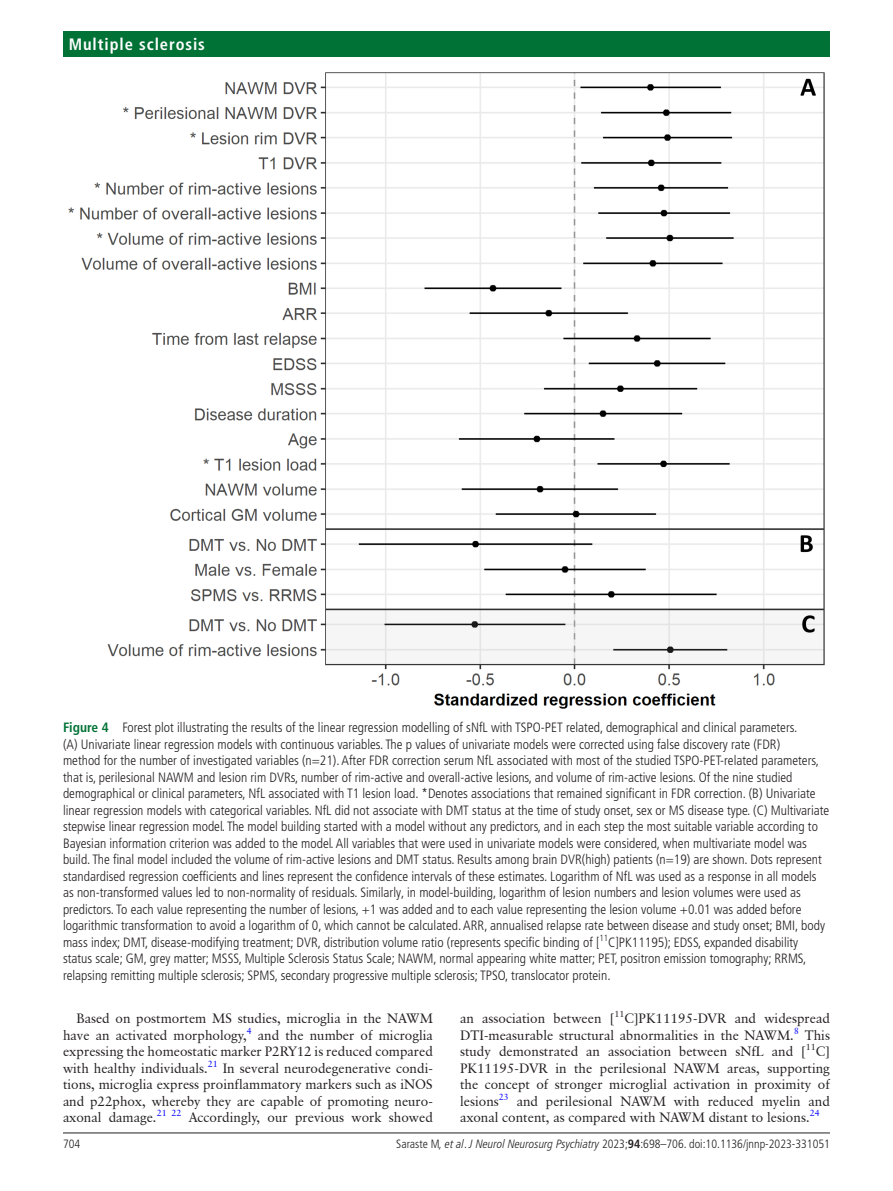
<style>
.page{position:relative;width:893px;height:1191px;background:#fff}
.page>*{position:absolute;margin:0;border:0;box-sizing:border-box;transform-origin:0 0}
.t1{font:700 condensed 16.5px "Frutiger LT Pro";letter-spacing:.055em;color:#fff}
.t2{font:300 condensed 13.5px/16.5px "Frutiger LT Pro";color:#231f20}
.t3{font:13.5px/16.5px "Classical Garamond BT";color:#231f20}
.t4{font:300 condensed 12px "Frutiger LT Pro";color:#231f20}
.t5{font:9px "Classical Garamond BT";color:#231f20}
.s1{font-weight:700;color:#007236}
.s2{font-style:italic}
.s3{font-weight:700}
</style>
<div class="page">
<hr style="left:63px;top:1132px;width:767px;height:1px;background:#231f20">
<div style="left:63px;top:31px;width:767px;height:25px;background:#007236"></div>
<img style="left:69px;top:72px;width:755px;height:636px">
<p class="t1" style="left:69px;top:34px;width:138px">Multiple sclerosis</p>
<p class="t2" style="left:63px;top:719px;width:768px"><span class="s1">Figure 4</span> Forest plot illustrating the results of the linear regression modelling of sNfL with TSPO-PET related, demographical and clinical parameters.<br>(A) Univariate linear regression models with continuous variables. The p values of univariate models were corrected using false discovery rate (FDR)<br>method for the number of investigated variables (n=21). After FDR correction serum NfL associated with most of the studied TSPO-PET-related parameters, that is, perilesional NAWM and lesion rim DVRs, number of rim-active and overall-active lesions, and volume of rim-active lesions. Of the nine studied demographical or clinical parameters, NfL associated with T1 lesion load. *Denotes associations that remained significant in FDR correction. (B) Univariate linear regression models with categorical variables. NfL did not associate with DMT status at the time of study onset, sex or MS disease type. (C) Multivariate stepwise linear regression model. The model building started with a model without any predictors, and in each step the most suitable variable according to Bayesian information criterion was added to the model. All variables that were used in univariate models were considered, when multivariate model was build. The final model included the volume of rim-active lesions and DMT status. Results among brain DVR(high) patients (n=19) are shown. Dots represent standardised regression coefficients and lines represent the confidence intervals of these estimates. Logarithm of NfL was used as a response in all models as non-transformed values led to non-normality of residuals. Similarly, in model-building, logarithm of lesion numbers and lesion volumes were used as predictors. To each value representing the number of lesions, +1 was added and to each value representing the lesion volume +0.01 was added before logarithmic transformation to avoid a logarithm of 0, which cannot be calculated. ARR, annualised relapse rate between disease and study onset; BMI, body mass index; DMT, disease-modifying treatment; DVR, distribution volume ratio (represents specific binding of [<sup>11</sup>C]PK11195); EDSS, expanded disability status scale; GM, grey matter; MSSS, Multiple Sclerosis Status Scale; NAWM, normal appearing white matter; PET, positron emission tomography; RRMS, relapsing remitting multiple sclerosis; SPMS, secondary progressive multiple sclerosis; TPSO, translocator protein.</p>
<p class="t3" style="left:63px;top:1010px;width:371px;text-indent:14px">Based on postmortem MS studies, microglia in the NAWM have an activated morphology,<sup>4</sup></p>
<p class="t3" style="left:63px;top:1026px;width:371px;text-align:justify;text-indent:195px">and the number of microglia expressing the homeostatic marker P2RY12 is reduced compared with healthy individuals.<sup>21</sup> In several neurodegenerative condi&shy;tions, microglia express proinflammatory markers such as iNOS and p22phox, whereby they are capable of promoting neuro&shy;axonal damage.<sup>21</sup> <sup>22</sup></p>
<p class="t3" style="left:189px;top:1109px;width:246px">Accordingly, our previous work showed</p>
<p class="t3" style="left:460px;top:1010px;width:156px">an association between [</p>
<p class="t5" style="left:614px;top:1008px;width:11px">11</p>
<p class="t3" style="left:460px;top:1010px;width:371px;text-align:justify;text-indent:164px">C]PK11195-DVR and widespread DTI-measurable structural abnormalities in the NAWM.<sup>8</sup> This study demonstrated an association between sNfL and [<sup>11</sup>C] PK11195-DVR in the perilesional NAWM areas, supporting the concept of stronger microglial activation in proximity of lesions<sup>23</sup></p>
<p class="t3" style="left:460px;top:1092px;width:371px;text-indent:57px">and perilesional NAWM with reduced myelin and axonal content, as compared with NAWM distant to lesions.<sup>24</sup></p>
<p class="t4" style="left:63px;top:1136px;width:19px">704</p>
<p class="t4" style="left:396px;top:1136px;width:435px">Saraste M<span class="s2">, et al</span>. <span class="s2">J Neurol Neurosurg Psychiatry</span> 2023;<span class="s3">94</span>:698–706. doi:10.1136/jnnp-2023-331051</p>
</div>
